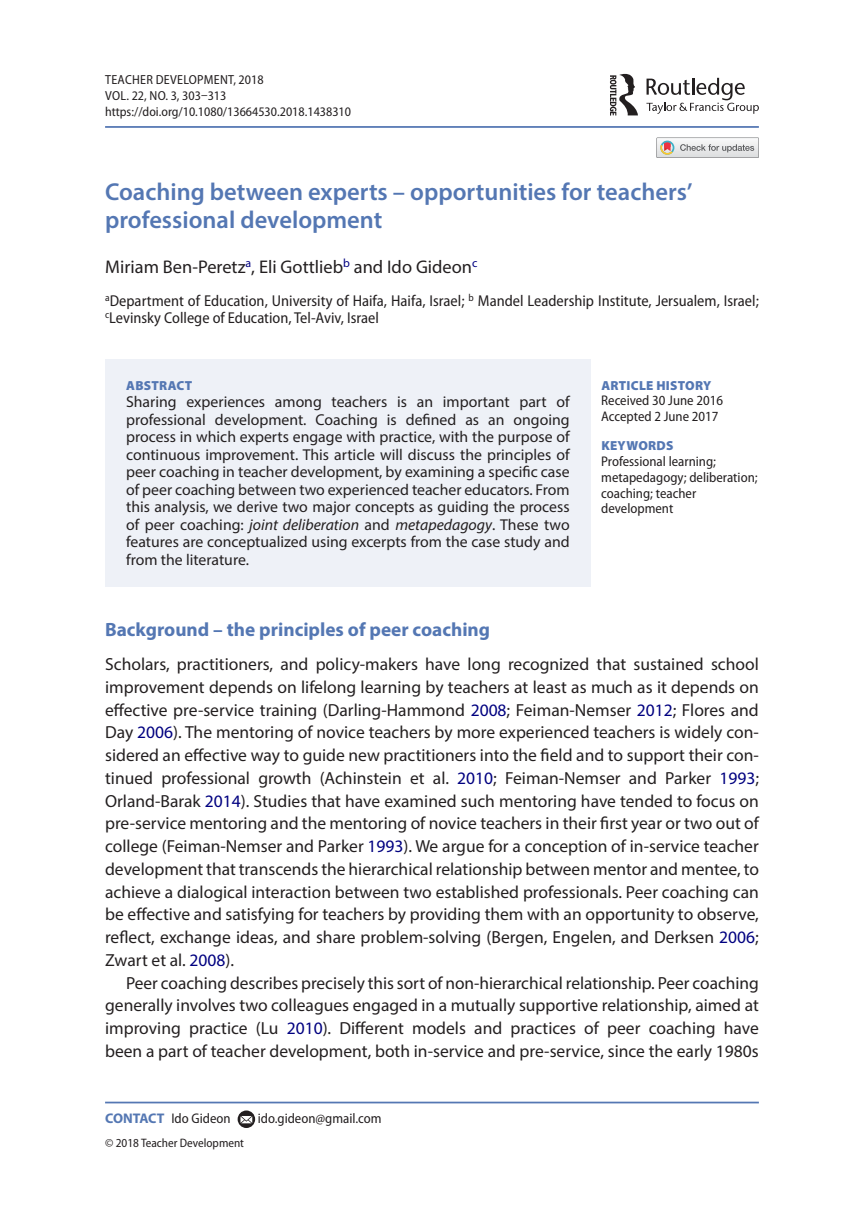
<style>
.page{position:relative;width:864px;height:1231px;background:#fff}
.page>*{position:absolute;margin:0;border:0;box-sizing:border-box;transform-origin:0 0}
.t1{font:600 24.5px/28px "Myriad Pro";color:#5477b3}
.t2{font:700 19.25px "Myriad Pro";color:#5477b3}
.t3{font:18.38px "Myriad Pro";color:#231f20}
.t4{font:17.5px/22.8px "Myriad Pro";color:#231f20;text-align:justify}
.t5{font:15.75px/17.5px "Myriad Pro";color:#231f20;text-align:justify}
.t6{font:semi-condensed 15.75px/17.5px "Myriad Pro";color:#231f20}
.t7{font:semi-condensed 14px/15.8px "Myriad Pro";color:#231f20}
.t8{font:semi-condensed 13.12px/15.8px "Myriad Pro";color:#231f20}
.t9{font:900 13.12px "Myriad Pro";letter-spacing:.02em;color:#5477b3}
.t10{font:semi-condensed 12.25px "Myriad Pro";color:#231f20}
.s1{font-style:italic}
.s2{color:#000080}
.s3{font-weight:700;font-stretch:normal;color:#5477b3}
</style>
<div class="page">
<hr style="left:105px;top:126px;width:653px;height:2px;background:#5477b3">
<div style="left:105px;top:359px;width:485px;height:227px;background:#eef1f7"></div>
<hr style="left:105px;top:1101px;width:653px;height:2px;background:#5477b3">
<svg style="left:237px;top:1110px;width:18px;height:17px"></svg>
<svg style="left:240px;top:1115px;width:12px;height:8px"></svg>
<svg style="left:646px;top:78px;width:112px;height:36px"></svg>
<svg style="left:610px;top:74px;width:27px;height:42px"></svg>
<svg style="left:656px;top:137px;width:102px;height:21px"></svg>
<p class="t8" style="left:105px;top:72px;width:247px">Teacher Development, 2018<br>VOL. 22, NO. 3, 303–313 https://doi.org/10.1080/13664530.2018.1438310</p>
<h1 class="t1" style="left:105px;top:177px;width:588px">Coaching between experts – opportunities for teachers’ professional development</h1>
<p class="t3" style="left:105px;top:256px;width:373px">Miriam Ben-Peretz<sup>a</sup>, Eli Gottlieb<sup>b</sup> and Ido Gideon<sup>c</sup></p>
<p class="t6" style="left:105px;top:292px;width:655px"><sup>a</sup>Department of Education, University of Haifa, Haifa, Israel; <sup>b</sup> Mandel Leadership Institute, Jersualem, Israel; <sup>c</sup>Levinsky College of Education, Tel-Aviv, Israel</p>
<p class="t9" style="left:126px;top:378px;width:68px">ABSTRACT</p>
<p class="t5" style="left:126px;top:393px;width:445px">Sharing experiences among teachers is an important part of professional development. Coaching is defined as an ongoing process in which experts engage with practice, with the purpose of continuous improvement. This article will discuss the principles of peer coaching in teacher development, by examining a specific case of peer coaching between two experienced teacher educators. From this analysis, we derive two major concepts as guiding the process of peer coaching: <span class="s1">joint deliberation</span> and <span class="s1">metapedagogy</span>. These two features are conceptualized using excerpts from the case study and from the literature.</p>
<p class="t9" style="left:601px;top:378px;width:111px">ARTICLE HISTORY</p>
<p class="t7" style="left:601px;top:393px;width:123px">Received 30 June 2016<br>Accepted 2 June 2017</p>
<p class="t9" style="left:601px;top:438px;width:74px">KEYWORDS</p>
<p class="t7" style="left:601px;top:454px;width:158px">Professional learning; metapedagogy; deliberation; coaching; teacher development</p>
<p class="t2" style="left:105px;top:616px;width:386px">Background – the principles of peer coaching</p>
<p class="t4" style="left:105px;top:652px;width:655px">Scholars, practitioners, and policy-makers have long recognized that sustained school improvement depends on lifelong learning by teachers at least as much as it depends on effective pre-service training (Darling-Hammond <span class="s2">2008</span>; Feiman-Nemser <span class="s2">2012</span>; Flores and Day <span class="s2">2006</span>). The mentoring of novice teachers by more experienced teachers is widely con&shy;sidered an effective way to guide new practitioners into the field and to support their con&shy;tinued professional growth (Achinstein et al. <span class="s2">2010</span>; Feiman-Nemser and Parker <span class="s2">1993</span>; Orland-Barak <span class="s2">2014</span>). Studies that have examined such mentoring have tended to focus on pre-service mentoring and the mentoring of novice teachers in their first year or two out of college (Feiman-Nemser and Parker <span class="s2">1993</span>). We argue for a conception of in-service teacher development that transcends the hierarchical relationship between mentor and mentee, to achieve a dialogical interaction between two established professionals. Peer coaching can be effective and satisfying for teachers by providing them with an opportunity to observe, reflect, exchange ideas, and share problem-solving (Bergen, Engelen, and Derksen <span class="s2">2006</span>; Zwart et al. <span class="s2">2008</span>).</p>
<p class="t4" style="left:105px;top:971px;width:655px;text-indent:21px">Peer coaching describes precisely this sort of non-hierarchical relationship. Peer coaching generally involves two colleagues engaged in a mutually supportive relationship, aimed at improving practice (Lu <span class="s2">2010</span>). Different models and practices of peer coaching have been a part of teacher development, both in-service and pre-service, since the early 1980s</p>
<p class="t7" style="left:105px;top:1110px;width:127px"><span class="s3">CONTACT</span> Ido Gideon</p>
<p class="t7" style="left:258px;top:1110px;width:125px">ido.gideon@gmail.com</p>
<p class="t10" style="left:105px;top:1135px;width:140px">© 2018 Teacher Development</p>
</div>
